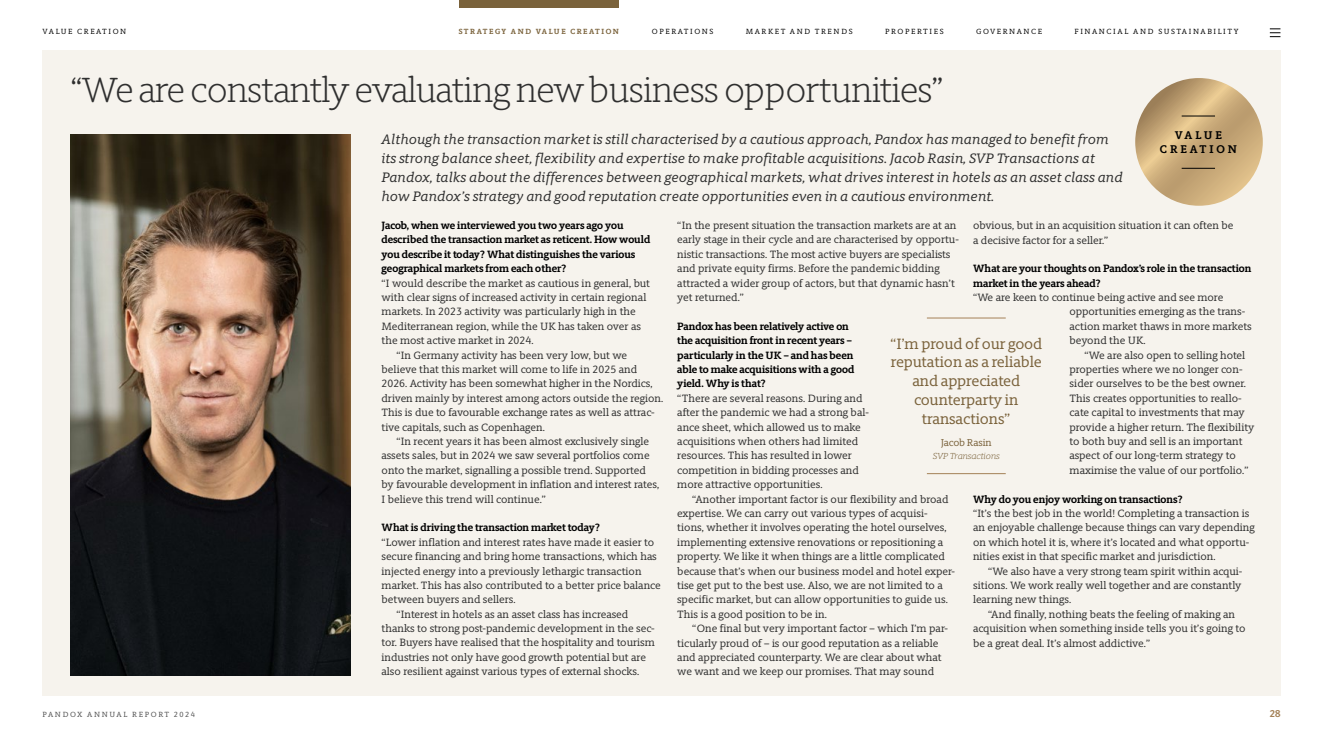
<style>
.page{position:relative;width:1323px;height:745px;background:#fff}
.page>*{position:absolute;margin:0;border:0;box-sizing:border-box;transform-origin:0 0}
.t1{font:300 35px "Berlingske Typewriter";letter-spacing:-.025em;color:#2f2f2f}
.t2{font:500 15px/18.8px "Berlingske Typewriter";color:#7a623b;text-align:center}
.t3{font:italic 500 13.75px/18.8px "Berlingske Typewriter";letter-spacing:.005em;color:#2f2f2f}
.t4{font:700 11.25px/13.5px "Berlingske Typewriter";letter-spacing:.255em;color:#000;text-align:center}
.t5{font:500 10.62px/14.4px "Berlingske Typewriter";letter-spacing:.005em;color:#2f2f2f}
.t6{font:700 10.62px/14.4px "Berlingske Typewriter";color:#000}
.t7{font:500 10.62px/14.4px "Berlingske Typewriter";letter-spacing:-.025em;color:#2f2f2f}
.t8{font:500 10.62px "Berlingske Typewriter";letter-spacing:-.015em;color:#2f2f2f}
.t9{font:500 10.62px "Berlingske Typewriter";letter-spacing:-.02em;color:#2f2f2f}
.t10{font:500 10px "Berlingske Typewriter";letter-spacing:-.02em;color:#7a623b}
.t11{font:700 10px "Berlingske Typewriter";color:#a48157}
.t12{font:italic 300 8.75px "Berlingske Typewriter";color:#7a623b}
.t13{font:500 7.5px "Berlingske Typewriter";letter-spacing:.205em;color:#000}
.t14{font:700 7.5px "Berlingske Typewriter";letter-spacing:.2em;color:#7a623b}
.t15{font:500 7.5px "Berlingske Typewriter";letter-spacing:.205em;color:#4f4f4f}
</style>
<div class="page">
<div style="left:43px;top:50px;width:1237px;height:644px;background:#f6f3ed"></div>
<svg style="left:1135px;top:78px;width:128px;height:128px;background:#c9aa7a"></svg>
<hr style="left:1181px;top:116px;width:34px;height:1px;background:#000">
<hr style="left:1181px;top:168px;width:34px;height:1px;background:#000">
<img style="left:71px;top:135px;width:280px;height:540px">
<hr style="left:927px;top:317px;width:79px;height:1px;background:#a48157">
<hr style="left:927px;top:473px;width:79px;height:1px;background:#a48157">
<svg style="left:1270px;top:28px;width:10px;height:9px"></svg>
<div style="left:459px;top:0;width:159px;height:7px;background:#7a623b"></div>
<p class="t13" style="left:43px;top:26px;width:14px">Value</p>
<p class="t13" style="left:77px;top:26px;width:8px">creation</p>
<p class="t14" style="left:459px;top:25px;width:162px">STRATEGY AND VALUE CREATION</p>
<p class="t13" style="left:652px;top:26px;width:63px">OPERATIONS</p>
<p class="t13" style="left:746px;top:26px;width:108px">MARKET AND TRENDS</p>
<p class="t13" style="left:885px;top:26px;width:60px">PROPERTIES</p>
<p class="t13" style="left:976px;top:26px;width:68px">GOVERNANCE</p>
<p class="t13" style="left:1074px;top:26px;width:166px">FINANCIAL AND SUSTAINABILITY</p>
<h1 class="t1" style="left:71px;top:66px;width:873px">“We are constantly evaluating new business opportunities”</h1>
<p class="t3" style="left:381px;top:129px;width:743px">Although the transaction market is still characterised by a cautious approach, Pandox has managed to benefit from its strong balance sheet, flexibility and expertise to make profitable acquisitions. Jacob Rasin, SVP Transactions at Pandox, talks about the differences between geographical markets, what drives interest in hotels as an asset class and how Pandox’s strategy and good reputation create opportunities even in a cautious environment.</p>
<p class="t4" style="left:1160px;top:128px;width:78px">VALUE<br>CREATION</p>
<p class="t6" style="left:381px;top:217px;width:270px">Jacob, when we interviewed you two years ago you described the transaction market as reticent. How would you describe it today? What distinguishes the various geographical markets from each other?</p>
<p class="t5" style="left:381px;top:275px;width:270px">“I would describe the market as cautious in general, but</p>
<p class="t5" style="left:381px;top:289px;width:266px">with clear signs of increased activity in certain regional</p>
<p class="t5" style="left:381px;top:304px;width:256px">markets. In 2023 activity was particularly high in the</p>
<p class="t9" style="left:381px;top:318px;width:261px">Mediterranean region, while the UK has taken over as</p>
<p class="t5" style="left:381px;top:332px;width:154px">the most active market in 2024.</p>
<p class="t5" style="left:396px;top:347px;width:232px">“In Germany activity has been very low, but we</p>
<p class="t8" style="left:381px;top:361px;width:257px">believe that this market will come to life in 2025 and</p>
<p class="t5" style="left:381px;top:375px;width:273px">2026. Activity has been somewhat higher in the Nordics,</p>
<p class="t5" style="left:381px;top:390px;width:283px">driven mainly by interest among actors outside the region.</p>
<p class="t5" style="left:381px;top:404px;width:275px">This is due to favourable exchange rates as well as attrac-</p>
<p class="t5" style="left:381px;top:419px;width:165px">tive capitals, such as Copenhagen.</p>
<p class="t5" style="left:396px;top:433px;width:254px">“In recent years it has been almost exclusively single</p>
<p class="t5" style="left:381px;top:447px;width:270px">assets sales, but in 2024 we saw several portfolios come</p>
<p class="t5" style="left:381px;top:462px;width:266px">onto the market, signalling a possible trend. Supported</p>
<p class="t5" style="left:381px;top:476px;width:279px">by favourable development in inflation and interest rates,</p>
<p class="t5" style="left:381px;top:490px;width:166px">I believe this trend will continue.”</p>
<p class="t6" style="left:381px;top:519px;width:220px">What is driving the transaction market today?</p>
<p class="t5" style="left:381px;top:534px;width:274px">“Lower inflation and interest rates have made it easier to</p>
<p class="t5" style="left:381px;top:548px;width:277px">secure financing and bring home transactions, which has</p>
<p class="t5" style="left:381px;top:562px;width:262px">injected energy into a previously lethargic transaction</p>
<p class="t5" style="left:381px;top:577px;width:281px">market. This has also contributed to a better price balance</p>
<p class="t5" style="left:381px;top:591px;width:136px">between buyers and sellers.</p>
<p class="t8" style="left:396px;top:606px;width:233px">“Interest in hotels as an asset class has increased</p>
<p class="t5" style="left:381px;top:620px;width:275px">thanks to strong post-pandemic development in the sec-</p>
<p class="t5" style="left:381px;top:634px;width:275px">tor. Buyers have realised that the hospitality and tourism</p>
<p class="t5" style="left:381px;top:649px;width:266px">industries not only have good growth potential but are</p>
<p class="t5" style="left:381px;top:663px;width:259px">also resilient against various types of external shocks.</p>
<p class="t5" style="left:677px;top:217px;width:283px">“In the present situation the transaction markets are at an early stage in their cycle and are characterised by opportu&shy;nistic transactions. The most active buyers are specialists and private equity firms. Before the pandemic bidding attracted a wider group of actors, but that dynamic hasn’t yet returned.”</p>
<p class="t6" style="left:677px;top:318px;width:179px">Pandox has been relatively active on the acquisition front in recent years – particularly in the UK – and has been able to make acquisitions with a good yield. Why is that?</p>
<p class="t5" style="left:677px;top:390px;width:193px">“There are several reasons. During and after the pandemic we had a strong bal&shy;ance sheet, which allowed us to make acquisitions when others had limited resources. This has resulted in lower competition in bidding processes and more attractive opportunities.</p>
<p class="t5" style="left:677px;top:490px;width:279px;text-indent:15px">“Another important factor is our flexibility and broad expertise. We can carry out various types of acquisi&shy;tions, whether it involves operating the hotel ourselves, implementing extensive renovations or repositioning a property. We like it when things are a little complicated because that’s when our business model and hotel exper&shy;tise get put to the best use. Also, we are not limited to a specific market, but can allow opportunities to guide us.<br>This is a good position to be in.</p>
<p class="t5" style="left:677px;top:620px;width:272px;text-indent:15px">“One final but very important factor – which I’m par&shy;ticularly proud of – is our good reputation as a reliable and appreciated counterparty. We are clear about what we want and we keep our promises. That may sound</p>
<p class="t5" style="left:973px;top:217px;width:262px">obvious, but in an acquisition situation it can often be a decisive factor for a seller.”</p>
<p class="t6" style="left:973px;top:261px;width:280px">What are your thoughts on Pandox’s role in the transaction market in the years ahead?</p>
<p class="t5" style="left:1069px;top:289px;width:184px;text-indent:-96px">“We are keen to continue being active and see more opportunities emerging as the trans&shy;action market thaws in more markets beyond the UK.</p>
<p class="t5" style="left:1069px;top:347px;width:185px;text-indent:15px">“We are also open to selling hotel properties where we no longer con&shy;sider ourselves to be the best owner.<br>This creates opportunities to reallo&shy;cate capital to investments that may provide a higher return. The flexibility to both buy and sell is an important aspect of our long-term strategy to maximise the value of our portfolio.”</p>
<p class="t6" style="left:973px;top:491px;width:211px">Why do you enjoy working on transactions?</p>
<p class="t5" style="left:973px;top:505px;width:283px">“It’s the best job in the world! Completing a transaction is an enjoyable challenge because things can vary depending on which hotel it is, where it’s located and what opportu&shy;nities exist in that specific market and jurisdiction.</p>
<p class="t7" style="left:973px;top:562px;width:271px;text-indent:15px">“We also have a very strong team spirit within acqui&shy;sitions. We work really well together and are constantly learning new things.</p>
<p class="t5" style="left:973px;top:605px;width:274px;text-indent:15px">“And finally, nothing beats the feeling of making an acquisition when something inside tells you it’s going to be a great deal. It’s almost addictive.”</p>
<h2 class="t2" style="left:890px;top:333px;width:153px">“I’m proud of our good reputation as a reliable and appreciated counterparty in transactions”</h2>
<p class="t10" style="left:941px;top:435px;width:52px">Jacob Rasin</p>
<p class="t12" style="left:933px;top:449px;width:69px">SVP Transactions</p>
<p class="t15" style="left:43px;top:708px;width:154px">PANDOX ANNUAL REPORT 2024</p>
<p class="t11" style="left:1269px;top:705px;width:12px">28</p>
</div>
